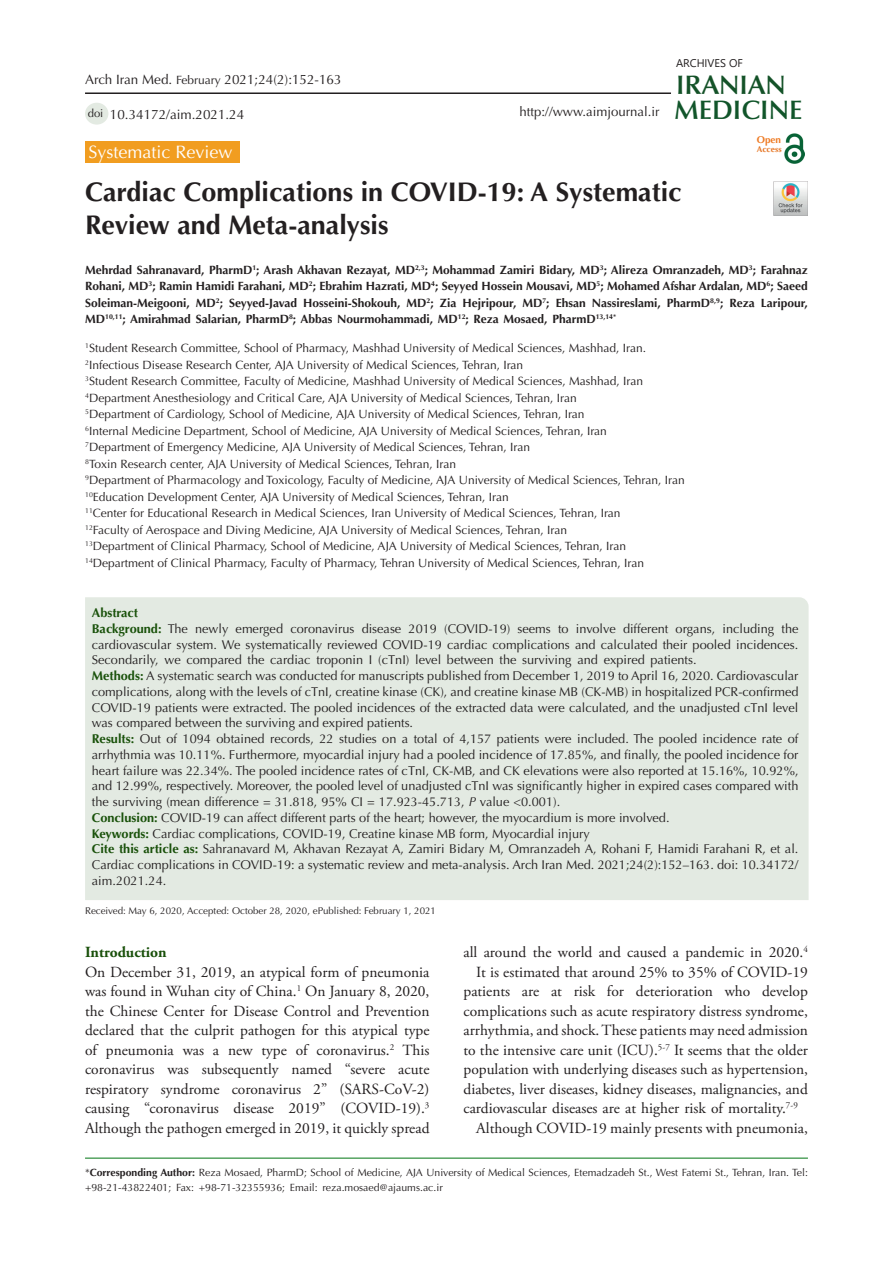
<style>
.page{position:relative;width:893px;height:1263px;background:#fff}
.page>*{position:absolute;margin:0;border:0;box-sizing:border-box;transform-origin:0 0}
.t1{font:700 27px/33px "Optima LT Std";color:#231f20}
.t2{font:600 26.85px "Optima LT Std";color:#11552a}
.t3{font:600 26.85px "Optima LT Std";color:#145228}
.t4{font:18px "Optima LT Std";color:#fff}
.t5{font:15.45px/19.5px "Adobe Garamond Pro";color:#231f20;text-align:justify}
.t6{font:700 15.45px "Adobe Garamond Pro";color:#19500a}
.t7{font:13.5px "Optima LT Std";color:#231f20}
.t8{font:13.2px "Optima LT Std";color:#231f20}
.t9{font:12.75px/15.8px "Optima LT Std";color:#231f20;text-align:justify}
.t10{font:700 12.75px "Optima LT Std";color:#19510a}
.t11{font:12px "Optima LT Std";color:#231f20}
.t12{font:700 12px/16.5px "Optima LT Std";color:#231f20;text-align:justify}
.t13{font:11.25px "Optima LT Std";color:#231f20}
.t14{font:11.1px "Segoe UI";color:#231f20}
.t15{font:10.5px/15px "Optima LT Std";color:#231f20}
.t16{font:700 9.9px "Optima LT Std";color:#ee7a23}
.t17{font:9.75px "Optima LT Std";color:#231f20}
.t18{font:700 8.4px "Optima LT Std";color:#e67625}
.s1{font-size:12px}
.s2{font-weight:700;color:#19510a}
.s3{font-style:italic}
.s4{font-weight:700;color:#19500a}
.s5{font-weight:700}
</style>
<div class="page">
<hr style="left:85px;top:1158px;width:723px;height:1px;background:#007513">
<div style="left:85px;top:141px;width:154px;height:22px;background:#f19d20"></div>
<div style="left:85px;top:597px;width:724px;height:303px;background:#e3eae2"></div>
<div style="left:85px;top:103px;width:23px;height:22px;background:#e3eae2;border-radius:50%"></div>
<hr style="left:85px;top:92px;width:586px;height:2px;background:#231f20">
<img style="left:785px;top:133px;width:19px;height:31px">
<img style="left:774px;top:182px;width:34px;height:34px">
<p class="t7" style="left:85px;top:72px;width:258px">Arch Iran Med. <span class="s1">February</span> 2021;24(2):152-163</p>
<p class="t13" style="left:88px;top:106px;width:17px">doi</p>
<p class="t7" style="left:110px;top:106px;width:136px">10.34172/aim.2021.24</p>
<p class="t8" style="left:520px;top:104px;width:141px">http://www.aimjournal.ir</p>
<p class="t14" style="left:676px;top:52px;width:68px">ARCHIVES OF</p>
<p class="t3" style="left:676px;top:69px;width:111px">IRANIAN</p>
<p class="t2" style="left:674px;top:94px;width:130px">MEDICINE</p>
<p class="t16" style="left:757px;top:134px;width:26px">Open</p>
<p class="t18" style="left:757px;top:144px;width:26px">Access</p>
<p class="t4" style="left:89px;top:141px;width:146px">Systematic Review</p>
<p class="t1" style="left:85px;top:176px;width:598px">Cardiac Complications in COVID-19: A Systematic<br>Review and Meta-analysis</p>
<p class="t12" style="left:85px;top:261px;width:724px">Mehrdad Sahranavard, PharmD<sup>1</sup>; Arash Akhavan Rezayat, MD<sup>2,3</sup>; Mohammad Zamiri Bidary, MD<sup>3</sup>; Alireza Omranzadeh, MD<sup>3</sup>; Farahnaz Rohani, MD<sup>3</sup>; Ramin Hamidi Farahani, MD<sup>2</sup>; Ebrahim Hazrati, MD<sup>4</sup>; Seyyed Hossein Mousavi, MD<sup>5</sup>; Mohamed Afshar Ardalan, MD<sup>6</sup>; Saeed Soleiman-Meigooni, MD<sup>2</sup>; Seyyed-Javad Hosseini-Shokouh, MD<sup>2</sup>; Zia Hejripour, MD<sup>7</sup>; Ehsan Nassireslami, PharmD<sup>8,9</sup>; Reza Laripour, MD<sup>10,11</sup>; Amirahmad Salarian, PharmD<sup>8</sup>; Abbas Nourmohammadi, MD<sup>12</sup>; Reza Mosaed, PharmD<sup>13,14*</sup></p>
<p class="t11" style="left:85px;top:341px;width:562px"><sup>1</sup>Student Research Committee, School of Pharmacy, Mashhad University of Medical Sciences, Mashhad, Iran.</p>
<p class="t11" style="left:85px;top:358px;width:440px"><sup>2</sup>Infectious Disease Research Center, AJA University of Medical Sciences, Tehran, Iran</p>
<p class="t11" style="left:85px;top:374px;width:559px"><sup>3</sup>Student Research Committee, Faculty of Medicine, Mashhad University of Medical Sciences, Mashhad, Iran</p>
<p class="t11" style="left:85px;top:391px;width:493px"><sup>4</sup>Department Anesthesiology and Critical Care, AJA University of Medical Sciences, Tehran, Iran</p>
<p class="t11" style="left:85px;top:407px;width:501px"><sup>5</sup>Department of Cardiology, School of Medicine, AJA University of Medical Sciences, Tehran, Iran</p>
<p class="t11" style="left:85px;top:424px;width:523px"><sup>6</sup>Internal Medicine Department, School of Medicine, AJA University of Medical Sciences, Tehran, Iran</p>
<p class="t11" style="left:85px;top:440px;width:447px"><sup>7</sup>Department of Emergency Medicine, AJA University of Medical Sciences, Tehran, Iran</p>
<p class="t11" style="left:85px;top:457px;width:372px"><sup>8</sup>Toxin Research center, AJA University of Medical Sciences, Tehran, Iran</p>
<p class="t11" style="left:85px;top:473px;width:601px"><sup>9</sup>Department of Pharmacology and Toxicology, Faculty of Medicine, AJA University of Medical Sciences, Tehran, Iran</p>
<p class="t11" style="left:85px;top:490px;width:425px"><sup>10</sup>Education Development Center, AJA University of Medical Sciences, Tehran, Iran</p>
<p class="t11" style="left:85px;top:506px;width:537px"><sup>11</sup>Center for Educational Research in Medical Sciences, Iran University of Medical Sciences, Tehran, Iran</p>
<p class="t11" style="left:85px;top:523px;width:483px"><sup>12</sup>Faculty of Aerospace and Diving Medicine, AJA University of Medical Sciences, Tehran, Iran</p>
<p class="t11" style="left:85px;top:539px;width:542px"><sup>13</sup>Department of Clinical Pharmacy, School of Medicine, AJA University of Medical Sciences, Tehran, Iran</p>
<p class="t11" style="left:85px;top:556px;width:560px"><sup>14</sup>Department of Clinical Pharmacy, Faculty of Pharmacy, Tehran University of Medical Sciences, Tehran, Iran</p>
<p class="t10" style="left:92px;top:605px;width:48px">Abstract</p>
<p class="t9" style="left:92px;top:621px;width:708px"><span class="s2">Background:</span> The newly emerged coronavirus disease 2019 (COVID-19) seems to involve different organs, including the cardiovascular system. We systematically reviewed COVID-19 cardiac complications and calculated their pooled incidences.<br>Secondarily, we compared the cardiac troponin I (cTnI) level between the surviving and expired patients.</p>
<p class="t9" style="left:92px;top:668px;width:708px"><span class="s2">Methods:</span> A systematic search was conducted for manuscripts published from December 1, 2019 to April 16, 2020. Cardiovascular complications, along with the levels of cTnI, creatine kinase (CK), and creatine kinase MB (CK-MB) in hospitalized PCR-confirmed COVID-19 patients were extracted. The pooled incidences of the extracted data were calculated, and the unadjusted cTnI level was compared between the surviving and expired patients.</p>
<p class="t9" style="left:92px;top:731px;width:708px"><span class="s2">Results:</span> Out of 1094 obtained records, 22 studies on a total of 4,157 patients were included. The pooled incidence rate of arrhythmia was 10.11%. Furthermore, myocardial injury had a pooled incidence of 17.85%, and finally, the pooled incidence for heart failure was 22.34%. The pooled incidence rates of cTnI, CK-MB, and CK elevations were also reported at 15.16%, 10.92%, and 12.99%, respectively. Moreover, the pooled level of unadjusted cTnI was significantly higher in expired cases compared with the surviving (mean difference = 31.818, 95% CI = 17.923-45.713, <span class="s3">P</span> value &lt;0.001).</p>
<p class="t9" style="left:92px;top:810px;width:579px"><span class="s2">Conclusion:</span> COVID-19 can affect different parts of the heart; however, the myocardium is more involved.</p>
<p class="t9" style="left:92px;top:826px;width:499px"><span class="s2">Keywords:</span> Cardiac complications, COVID-19, Creatine kinase MB form, Myocardial injury</p>
<p class="t9" style="left:92px;top:841px;width:708px"><span class="s4">Cite this article as:</span> Sahranavard M, Akhavan Rezayat A, Zamiri Bidary M, Omranzadeh A, Rohani F, Hamidi Farahani R, et al.<br>Cardiac complications in COVID-19: a systematic review and meta-analysis. Arch Iran Med. 2021;24(2):152–163. doi: 10.34172/ aim.2021.24.</p>
<p class="t17" style="left:85px;top:905px;width:352px">Received: May 6, 2020, Accepted: October 28, 2020, ePublished: February 1, 2021</p>
<p class="t6" style="left:85px;top:943px;width:83px">Introduction</p>
<p class="t5" style="left:85px;top:963px;width:346px">On December 31, 2019, an atypical form of pneumonia was found in Wuhan city of China.<sup>1</sup> On January 8, 2020, the Chinese Center for Disease Control and Prevention declared that the culprit pathogen for this atypical type of pneumonia was a new type of coronavirus.<sup>2</sup> This coronavirus was subsequently named “severe acute respiratory syndrome coronavirus 2” (SARS-CoV-2) causing “coronavirus disease 2019” (COVID-19).<sup>3<br></sup>Although the pathogen emerged in 2019, it quickly spread</p>
<p class="t5" style="left:463px;top:943px;width:346px">all around the world and caused a pandemic in 2020.<sup>4</sup></p>
<p class="t5" style="left:463px;top:963px;width:346px;text-indent:13px">It is estimated that around 25% to 35% of COVID-19 patients are at risk for deterioration who develop complications such as acute respiratory distress syndrome, arrhythmia, and shock. These patients may need admission to the intensive care unit (ICU).<sup>5-7</sup> It seems that the older population with underlying diseases such as hypertension, diabetes, liver diseases, kidney diseases, malignancies, and cardiovascular diseases are at higher risk of mortality.<sup>7-9</sup></p>
<p class="t5" style="left:476px;top:1119px;width:333px">Although COVID-19 mainly presents with pneumonia,</p>
<p class="t15" style="left:85px;top:1165px;width:724px">*<span class="s5">Corresponding Author:</span> Reza Mosaed, PharmD; School of Medicine, AJA University of Medical Sciences, Etemadzadeh St., West Fatemi St., Tehran, Iran. Tel: +98-21-43822401; Fax: +98-71-32355936; Email: reza.mosaed@ajaums.ac.ir</p>
</div>
